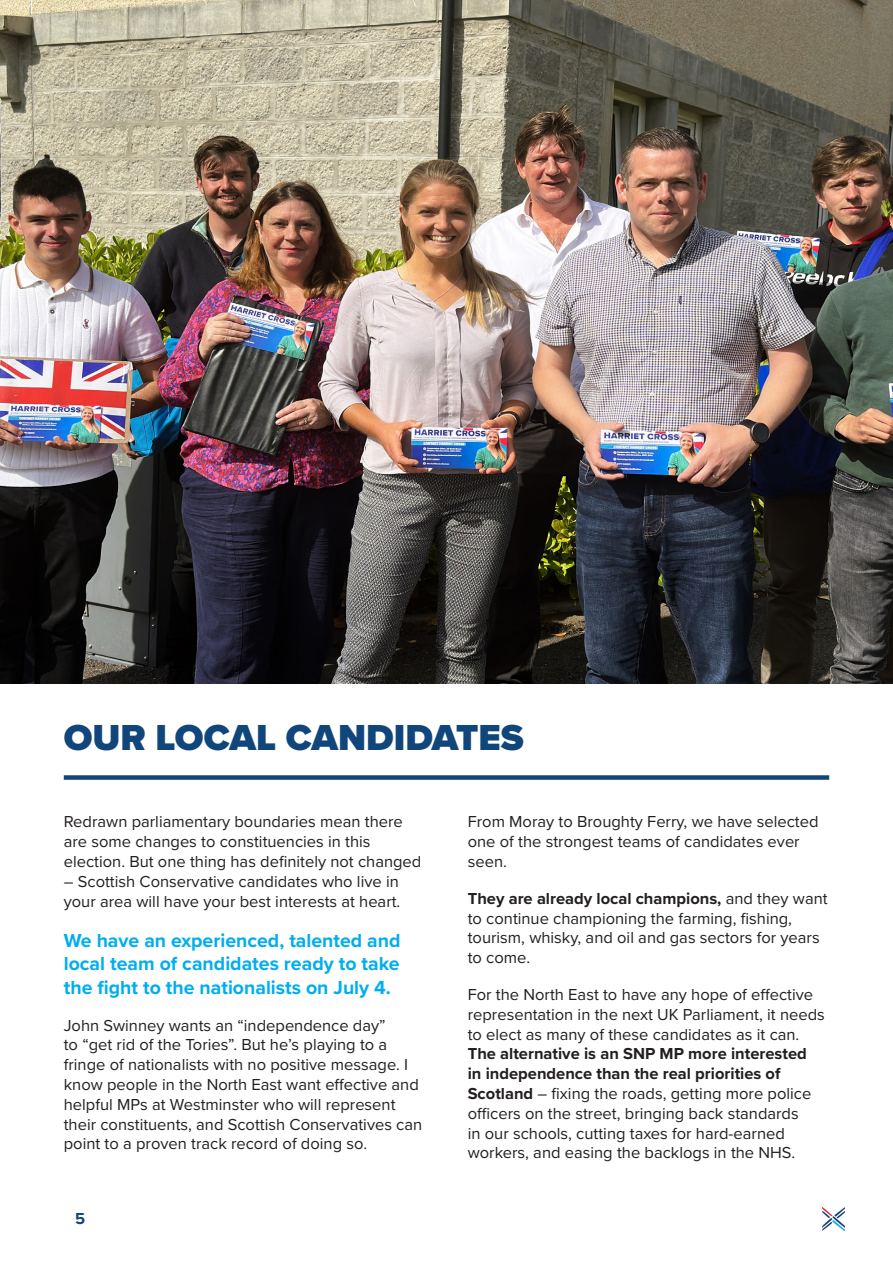
<style>
.page{position:relative;width:893px;height:1263px;background:#fff}
.page>*{position:absolute;margin:0;border:0;box-sizing:border-box;transform-origin:0 0}
.Heading_1{font:900 37.5px "Proxima Nova";color:#10467c}
.t1{font:700 19.5px/23.4px "Proxima Nova";color:#00aeef;text-align:justify}
.t2{font:16.5px/19.8px "Proxima Nova";color:#231f20}
.t3{font:700 16.5px "Proxima Nova";color:#10467c}
.s1{font-weight:700}
</style>
<div class="page">
<img style="left:823px;top:1207px;width:21px;height:23px">
<div style="left:64px;top:775px;width:765px;height:5px;background:#10467c"></div>
<img style="left:0;top:0;width:893px;height:684px">
<p class="Heading_1" style="left:64px;top:709px;width:462px">OUR LOCAL CANDIDATES</p>
<p class="t2" style="left:64px;top:811px;width:359px">Redrawn parliamentary boundaries mean there are some changes to constituencies in this election. But one thing has definitely not changed</p>
<p class="t2" style="left:64px;top:871px;width:338px">– Scottish Conservative candidates who live in your area will have your best interests at heart.</p>
<p class="t1" style="left:64px;top:928px;width:338px">We have an experienced, talented and local team of candidates ready to take the fight to the nationalists on July 4.</p>
<p class="t2" style="left:64px;top:1014px;width:360px">John Swinney wants an “independence day”<br>to “get rid of the Tories”. But he’s playing to a fringe of nationalists with no positive message. I know people in the North East want effective and helpful MPs at Westminster who will represent their constituents, and Scottish Conservatives can point to a proven track record of doing so.</p>
<p class="t3" style="left:75px;top:1207px;width:12px">5</p>
<p class="t2" style="left:468px;top:811px;width:352px">From Moray to Broughty Ferry, we have selected one of the strongest teams of candidates ever seen.</p>
<p class="t2" style="left:468px;top:888px;width:361px"><span class="s1">They are already local champions,</span> and they want to continue championing the farming, fishing, tourism, whisky, and oil and gas sectors for years to come.</p>
<p class="t2" style="left:468px;top:984px;width:359px">For the North East to have any hope of effective representation in the next UK Parliament, it needs to elect as many of these candidates as it can.<br><span class="s1">The alternative is an SNP MP more interested<br>in independence than the real priorities of Scotland</span> – fixing the roads, getting more police officers on the street, bringing back standards<br>in our schools, cutting taxes for hard-earned workers, and easing the backlogs in the NHS.</p>
</div>
